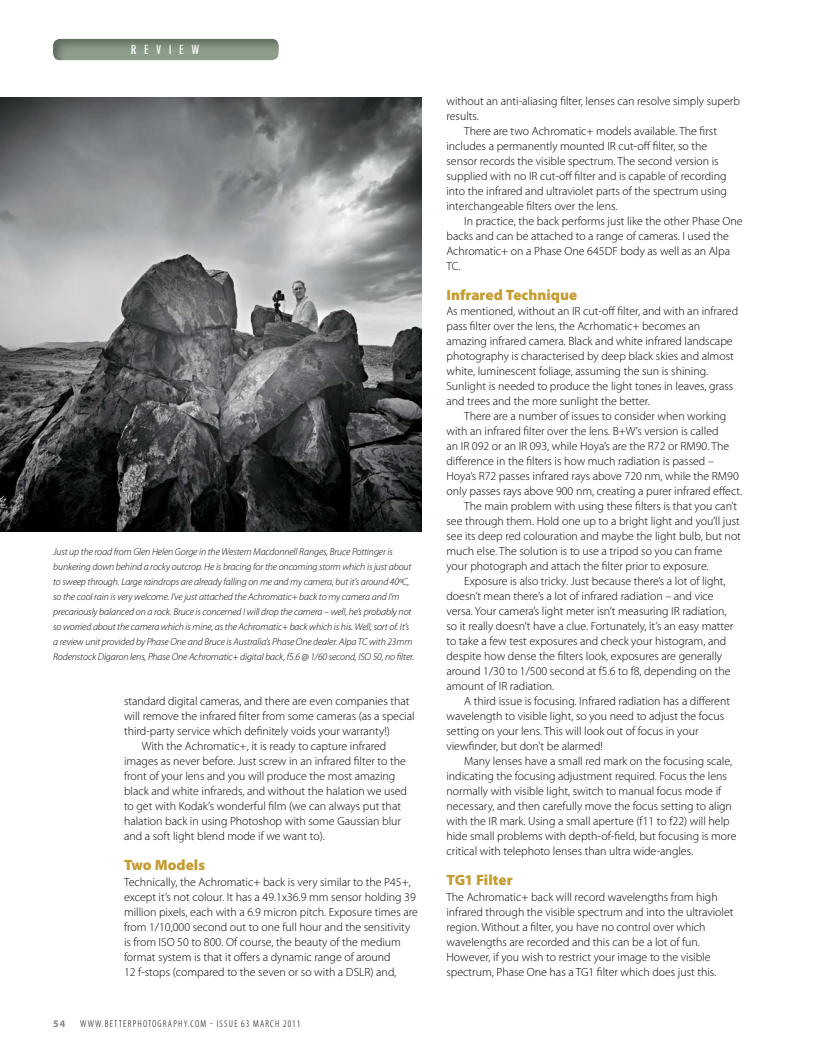
<style>
.page{position:relative;width:815px;height:1053px;background:#fff}
.page>*{position:absolute;margin:0;border:0;box-sizing:border-box;transform-origin:0 0}
.t1{font:900 15px "Myriad Pro";color:#c49c31}
.t2{font:700 condensed 12.5px "DIN Neuzeit Grotesk";letter-spacing:.605em;color:#fff}
.t3{font:300 11.88px/15px "Myriad Pro";color:#000}
.t4{font:italic 300 10px/15px "Myriad Pro";letter-spacing:-.01em;color:#000}
.t5{font:300 condensed 10px "Myriad Pro";letter-spacing:.12em;color:#000}
.s1{font-weight:700;font-stretch:normal;color:#808284}
</style>
<div class="page">
<div style="left:53px;top:39px;width:228px;height:23px;background:#000;opacity:.32"></div>
<img style="left:0;top:97px;width:422px;height:434px">
<p class="t2" style="left:131px;top:42px;width:70px">REVIEW</p>
<p class="t4" style="left:53px;top:544px;width:363px">Just up the road from Glen Helen Gorge in the Western Macdonnell Ranges, Bruce Pottinger is bunkering down behind a rocky outcrop. He is bracing for the oncoming storm which is just about to sweep through. Large raindrops are already falling on me and my camera, but it’s around 40ºC, so the cool rain is very welcome. I’ve just attached the Achromatic+ back to my camera and I’m precariously balanced on a rock. Bruce is concerned I will drop the camera – well, he’s probably not so worried about the camera which is mine, as the Achromatic+ back which is his. Well, sort of. It’s a review unit provided by Phase One and Bruce is Australia’s Phase One dealer. Alpa TC with 23mm Rodenstock Digaron lens, Phase One Achromatic+ digital back, f5.6 @ 1/60 second, ISO 50, no filter.</p>
<p class="t3" style="left:124px;top:694px;width:287px">standard digital cameras, and there are even companies that</p>
<p class="t3" style="left:124px;top:709px;width:292px">will remove the infrared filter from some cameras (as a special</p>
<p class="t3" style="left:124px;top:724px;width:267px">third-party service which definitely voids your warranty!)</p>
<p class="t3" style="left:142px;top:739px;width:246px">With the Achromatic+, it is ready to capture infrared</p>
<p class="t3" style="left:124px;top:754px;width:283px">images as never before. Just screw in an infrared filter to the</p>
<p class="t3" style="left:124px;top:769px;width:273px">front of your lens and you will produce the most amazing</p>
<p class="t3" style="left:124px;top:784px;width:285px">black and white infrareds, and without the halation we used</p>
<p class="t3" style="left:124px;top:799px;width:279px">to get with Kodak’s wonderful film (we can always put that</p>
<p class="t3" style="left:124px;top:814px;width:279px">halation back in using Photoshop with some Gaussian blur</p>
<p class="t3" style="left:124px;top:829px;width:203px">and a soft light blend mode if we want to).</p>
<p class="t1" style="left:124px;top:856px;width:83px">Two Models</p>
<p class="t3" style="left:124px;top:874px;width:295px">Technically, the Achromatic+ back is very similar to the P45+, except it’s not colour. It has a 49.1x36.9 mm sensor holding 39 million pixels, each with a 6.9 micron pitch. Exposure times are from 1/10,000 second out to one full hour and the sensitivity is from ISO 50 to 800. Of course, the beauty of the medium format system is that it offers a dynamic range of around<br>12 f-stops (compared to the seven or so with a DSLR) and,</p>
<p class="t5" style="left:53px;top:1018px;width:249px"><span class="s1">54</span> WWW.BETTERPHOTOGRAPHY.COM - ISSUE 63 MARCH 2011</p>
<p class="t3" style="left:446px;top:94px;width:295px">without an anti-aliasing filter, lenses can resolve simply superb</p>
<p class="t3" style="left:446px;top:109px;width:34px">results.</p>
<p class="t3" style="left:464px;top:124px;width:254px">There are two Achromatic+ models available. The first</p>
<p class="t3" style="left:446px;top:139px;width:262px">includes a permanently mounted IR cut-off filter, so the</p>
<p class="t3" style="left:446px;top:154px;width:274px">sensor records the visible spectrum. The second version is</p>
<p class="t3" style="left:446px;top:169px;width:282px">supplied with no IR cut-off filter and is capable of recording</p>
<p class="t3" style="left:446px;top:184px;width:282px">into the infrared and ultraviolet parts of the spectrum using</p>
<p class="t3" style="left:446px;top:199px;width:172px">interchangeable filters over the lens.</p>
<p class="t3" style="left:464px;top:214px;width:280px">In practice, the back performs just like the other Phase One</p>
<p class="t3" style="left:446px;top:229px;width:284px">backs and can be attached to a range of cameras. I used the</p>
<p class="t3" style="left:446px;top:244px;width:285px">Achromatic+ on a Phase One 645DF body as well as an Alpa</p>
<p class="t3" style="left:446px;top:259px;width:16px">TC.</p>
<p class="t1" style="left:446px;top:286px;width:132px">Infrared Technique</p>
<p class="t3" style="left:446px;top:304px;width:293px">As mentioned, without an IR cut-off filter, and with an infrared pass filter over the lens, the Acrhomatic+ becomes an amazing infrared camera. Black and white infrared landscape photography is characterised by deep black skies and almost white, luminescent foliage, assuming the sun is shining.<br>Sunlight is needed to produce the light tones in leaves, grass and trees and the more sunlight the better.</p>
<p class="t3" style="left:464px;top:409px;width:264px">There are a number of issues to consider when working</p>
<p class="t3" style="left:446px;top:424px;width:274px">with an infrared filter over the lens. B+W’s version is called</p>
<p class="t3" style="left:446px;top:439px;width:284px">an IR 092 or an IR 093, while Hoya’s are the R72 or RM90. The</p>
<p class="t3" style="left:446px;top:454px;width:269px">difference in the filters is how much radiation is passed –</p>
<p class="t3" style="left:446px;top:469px;width:294px">Hoya’s R72 passes infrared rays above 720 nm, while the RM90</p>
<p class="t3" style="left:446px;top:484px;width:297px">only passes rays above 900 nm, creating a purer infrared effect.</p>
<p class="t3" style="left:464px;top:499px;width:275px">The main problem with using these filters is that you can’t</p>
<p class="t3" style="left:446px;top:514px;width:295px">see through them. Hold one up to a bright light and you’ll just</p>
<p class="t3" style="left:446px;top:529px;width:296px">see its deep red colouration and maybe the light bulb, but not</p>
<p class="t3" style="left:446px;top:544px;width:277px">much else. The solution is to use a tripod so you can frame</p>
<p class="t3" style="left:446px;top:559px;width:264px">your photograph and attach the filter prior to exposure.</p>
<p class="t3" style="left:464px;top:574px;width:263px">Exposure is also tricky. Just because there’s a lot of light,</p>
<p class="t3" style="left:446px;top:589px;width:269px">doesn’t mean there’s a lot of infrared radiation – and vice</p>
<p class="t3" style="left:446px;top:604px;width:281px">versa. Your camera’s light meter isn’t measuring IR radiation,</p>
<p class="t3" style="left:446px;top:619px;width:288px">so it really doesn’t have a clue. Fortunately, it’s an easy matter</p>
<p class="t3" style="left:446px;top:634px;width:281px">to take a few test exposures and check your histogram, and</p>
<p class="t3" style="left:446px;top:649px;width:277px">despite how dense the filters look, exposures are generally</p>
<p class="t3" style="left:446px;top:664px;width:286px">around 1/30 to 1/500 second at f5.6 to f8, depending on the</p>
<p class="t3" style="left:446px;top:679px;width:109px">amount of IR radiation.</p>
<p class="t3" style="left:464px;top:694px;width:267px">A third issue is focusing. Infrared radiation has a different</p>
<p class="t3" style="left:446px;top:709px;width:279px">wavelength to visible light, so you need to adjust the focus</p>
<p class="t3" style="left:446px;top:724px;width:254px">setting on your lens. This will look out of focus in your</p>
<p class="t3" style="left:446px;top:739px;width:158px">viewfinder, but don’t be alarmed!</p>
<p class="t3" style="left:464px;top:754px;width:269px">Many lenses have a small red mark on the focusing scale,</p>
<p class="t3" style="left:446px;top:769px;width:282px">indicating the focusing adjustment required. Focus the lens</p>
<p class="t3" style="left:446px;top:784px;width:276px">normally with visible light, switch to manual focus mode if</p>
<p class="t3" style="left:446px;top:799px;width:287px">necessary, and then carefully move the focus setting to align</p>
<p class="t3" style="left:446px;top:814px;width:285px">with the IR mark. Using a small aperture (f11 to f22) will help</p>
<p class="t3" style="left:446px;top:829px;width:291px">hide small problems with depth-of-field, but focusing is more</p>
<p class="t3" style="left:446px;top:844px;width:248px">critical with telephoto lenses than ultra wide-angles.</p>
<p class="t1" style="left:446px;top:871px;width:68px">TG1 Filter</p>
<p class="t3" style="left:446px;top:889px;width:289px">The Achromatic+ back will record wavelengths from high infrared through the visible spectrum and into the ultraviolet region. Without a filter, you have no control over which wavelengths are recorded and this can be a lot of fun.<br>However, if you wish to restrict your image to the visible spectrum, Phase One has a TG1 filter which does just this.</p>
</div>
